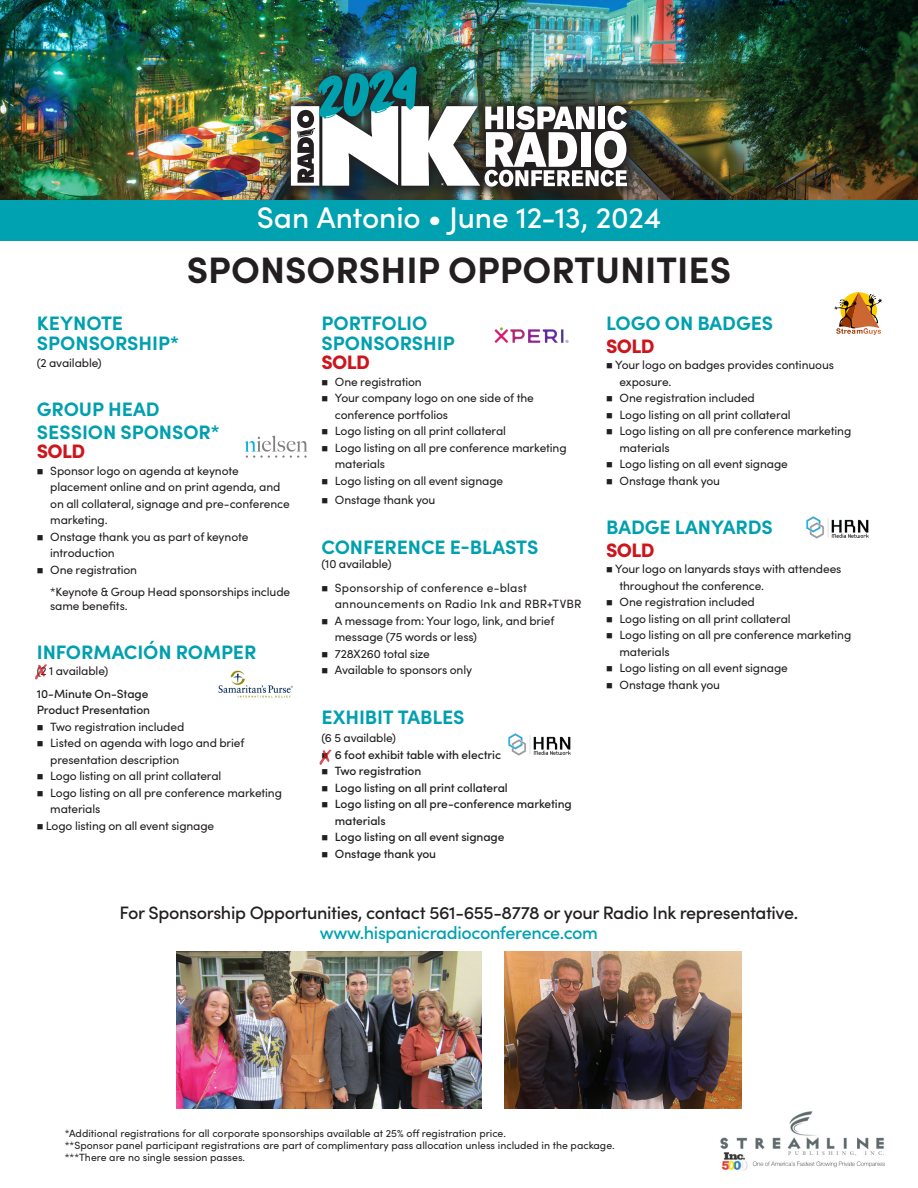
<style>
.page{position:relative;width:918px;height:1188px;background:#fff}
.page>*{position:absolute;margin:0;border:0;box-sizing:border-box;transform-origin:0 0}
.t1{font:700 36.9px "Sofia Pro";color:#231f20}
.t2{font:500 29.85px "Sofia Pro";letter-spacing:-.005em;color:#fff}
.t3{font:700 19.5px/19.5px "Sofia Pro";letter-spacing:-.005em;color:#00a0af}
.t4{font:900 19.5px "Sofia Pro";letter-spacing:-.03em;color:#cd151d}
.t5{font:500 18px "Sofia Pro";letter-spacing:-.02em;color:#231f20}
.t6{font:500 18px "Sofia Pro";letter-spacing:-.02em;color:#00a1b0}
.t7{font:12px/16.5px "Sofia Pro";letter-spacing:-.01em;color:#231f20}
.t8{font:500 12px/16.5px "Sofia Pro";letter-spacing:-.01em;color:#231f20}
.t9{font:12px/16.5px "Sofia Pro";letter-spacing:.015em;color:#231f20}
.t10{font:10.5px "Sofia Pro";color:#231f20}
</style>
<div class="page">
<img style="left:717px;top:1108px;width:168px;height:63px">
<img style="left:0;top:0;width:918px;height:200px">
<div style="left:0;top:200px;width:918px;height:41px;background:#00a1b0"></div>
<img style="left:278px;top:54px;width:362px;height:145px">
<img style="left:291px;top:66px;width:336px;height:121px">
<img style="left:176px;top:952px;width:306px;height:156px">
<img style="left:504px;top:952px;width:238px;height:156px">
<svg style="left:320px;top:750px;width:12px;height:15px"></svg>
<img style="left:806px;top:516px;width:63px;height:23px">
<img style="left:508px;top:733px;width:63px;height:23px">
<svg style="left:35px;top:664px;width:12px;height:15px"></svg>
<img style="left:218px;top:670px;width:75px;height:28px">
<svg style="left:834px;top:292px;width:48px;height:38px"></svg>
<img style="left:836px;top:328px;width:19px;height:6px">
<img style="left:494px;top:327px;width:75px;height:16px">
<svg style="left:245px;top:436px;width:63px;height:22px"></svg>
<p class="t2" style="left:257px;top:196px;width:406px">San Antonio • June 12-13, 2024</p>
<p class="t1" style="left:187px;top:241px;width:546px">SPONSORSHIP OPPORTUNITIES</p>
<p class="t3" style="left:37px;top:312px;width:144px">KEYNOTE<br>SPONSORSHIP*</p>
<p class="t7" style="left:37px;top:354px;width:67px">(2 available)</p>
<p class="t3" style="left:37px;top:398px;width:124px">GROUP HEAD</p>
<p class="t3" style="left:37px;top:421px;width:184px">SESSION SPONSOR*</p>
<p class="t4" style="left:37px;top:436px;width:50px">SOLD</p>
<p class="t7" style="left:50px;top:462px;width:241px;text-indent:-14px">■ Sponsor logo on agenda at keynote placement online and on print agenda, and on all collateral, signage and pre-conference marketing.</p>
<p class="t7" style="left:50px;top:528px;width:200px;text-indent:-14px">■ Onstage thank you as part of keynote introduction</p>
<p class="t7" style="left:37px;top:561px;width:102px">■ One registration</p>
<p class="t7" style="left:50px;top:585px;width:242px;line-height:13.5px">*Keynote &amp; Group Head sponsorships include same benefits.</p>
<p class="t3" style="left:37px;top:641px;width:221px">INFORMACIÓN ROMPER</p>
<p class="t7" style="left:37px;top:662px;width:73px">(2 1 available)</p>
<p class="t8" style="left:37px;top:685px;width:113px">10-Minute On-Stage</p>
<p class="t8" style="left:37px;top:701px;width:115px">Product Presentation</p>
<p class="t7" style="left:37px;top:717px;width:149px">■ Two registration included</p>
<p class="t7" style="left:50px;top:734px;width:196px;text-indent:-14px">■ Listed on agenda with logo and brief presentation description</p>
<p class="t7" style="left:37px;top:767px;width:186px">■ Logo listing on all print collateral</p>
<p class="t7" style="left:50px;top:783px;width:233px;text-indent:-14px">■ Logo listing on all pre conference marketing materials</p>
<p class="t7" style="left:37px;top:816px;width:179px">■ Logo listing on all event signage</p>
<p class="t3" style="left:322px;top:312px;width:107px">PORTFOLIO</p>
<p class="t3" style="left:322px;top:331px;width:135px">SPONSORSHIP</p>
<p class="t4" style="left:321px;top:347px;width:50px">SOLD</p>
<p class="t7" style="left:321px;top:372px;width:102px">■ One registration</p>
<p class="t7" style="left:335px;top:389px;width:200px;text-indent:-14px">■ Your company logo on one side of the conference portfolios</p>
<p class="t7" style="left:321px;top:422px;width:186px">■ Logo listing on all print collateral</p>
<p class="t7" style="left:335px;top:438px;width:233px;text-indent:-14px">■ Logo listing on all pre conference marketing materials</p>
<p class="t7" style="left:321px;top:471px;width:183px">■ Logo listing on all event signage</p>
<p class="t7" style="left:321px;top:491px;width:116px">■ Onstage thank you</p>
<p class="t3" style="left:322px;top:536px;width:218px">CONFERENCE E-BLASTS</p>
<p class="t7" style="left:321px;top:555px;width:72px">(10 available)</p>
<p class="t9" style="left:335px;top:578px;width:248px;text-indent:-14px">■ Sponsorship of conference e-blast announcements on Radio Ink and RBR+TVBR</p>
<p class="t7" style="left:335px;top:611px;width:221px;text-indent:-14px">■ A message from: Your logo, link, and brief message (75 words or less)</p>
<p class="t7" style="left:321px;top:644px;width:110px">■ 728X260 total size</p>
<p class="t7" style="left:321px;top:661px;width:152px">■ Available to sponsors only</p>
<p class="t3" style="left:322px;top:706px;width:145px">EXHIBIT TABLES</p>
<p class="t7" style="left:321px;top:729px;width:76px">(6 5 available)</p>
<p class="t8" style="left:321px;top:746px;width:181px">■ 6 foot exhibit table with electric</p>
<p class="t8" style="left:321px;top:762px;width:101px">■ Two registration</p>
<p class="t8" style="left:321px;top:779px;width:188px">■ Logo listing on all print collateral</p>
<p class="t8" style="left:335px;top:795px;width:239px;text-indent:-14px">■ Logo listing on all pre-conference marketing materials</p>
<p class="t8" style="left:321px;top:828px;width:185px">■ Logo listing on all event signage</p>
<p class="t8" style="left:321px;top:845px;width:116px">■ Onstage thank you</p>
<p class="t3" style="left:606px;top:312px;width:169px">LOGO ON BADGES</p>
<p class="t4" style="left:606px;top:330px;width:50px">SOLD</p>
<p class="t7" style="left:620px;top:356px;width:216px;text-indent:-14px">■ Your logo on badges provides continuous exposure.</p>
<p class="t7" style="left:606px;top:389px;width:150px">■ One registration included</p>
<p class="t7" style="left:606px;top:405px;width:186px">■ Logo listing on all print collateral</p>
<p class="t7" style="left:620px;top:422px;width:233px;text-indent:-14px">■ Logo listing on all pre conference marketing materials</p>
<p class="t7" style="left:606px;top:455px;width:183px">■ Logo listing on all event signage</p>
<p class="t7" style="left:606px;top:471px;width:116px">■ Onstage thank you</p>
<p class="t3" style="left:606px;top:516px;width:168px">BADGE LANYARDS</p>
<p class="t4" style="left:606px;top:534px;width:50px">SOLD</p>
<p class="t7" style="left:620px;top:560px;width:223px;text-indent:-14px">■ Your logo on lanyards stays with attendees throughout the conference.</p>
<p class="t7" style="left:606px;top:593px;width:150px">■ One registration included</p>
<p class="t7" style="left:606px;top:609px;width:186px">■ Logo listing on all print collateral</p>
<p class="t7" style="left:620px;top:626px;width:233px;text-indent:-14px">■ Logo listing on all pre conference marketing materials</p>
<p class="t7" style="left:606px;top:659px;width:183px">■ Logo listing on all event signage</p>
<p class="t7" style="left:606px;top:675px;width:116px">■ Onstage thank you</p>
<p class="t5" style="left:120px;top:899px;width:680px">For Sponsorship Opportunities, contact 561-655-8778 or your Radio Ink representative.</p>
<p class="t6" style="left:320px;top:919px;width:280px">www.hispanicradioconference.com</p>
<p class="t10" style="left:65px;top:1126px;width:443px">*Additional registrations for all corporate sponsorships available at 25% off registration price.</p>
<p class="t10" style="left:65px;top:1138px;width:551px">**Sponsor panel participant registrations are part of complimentary pass allocation unless included in the package.</p>
<p class="t10" style="left:65px;top:1150px;width:182px">***There are no single session passes.</p>
</div>
